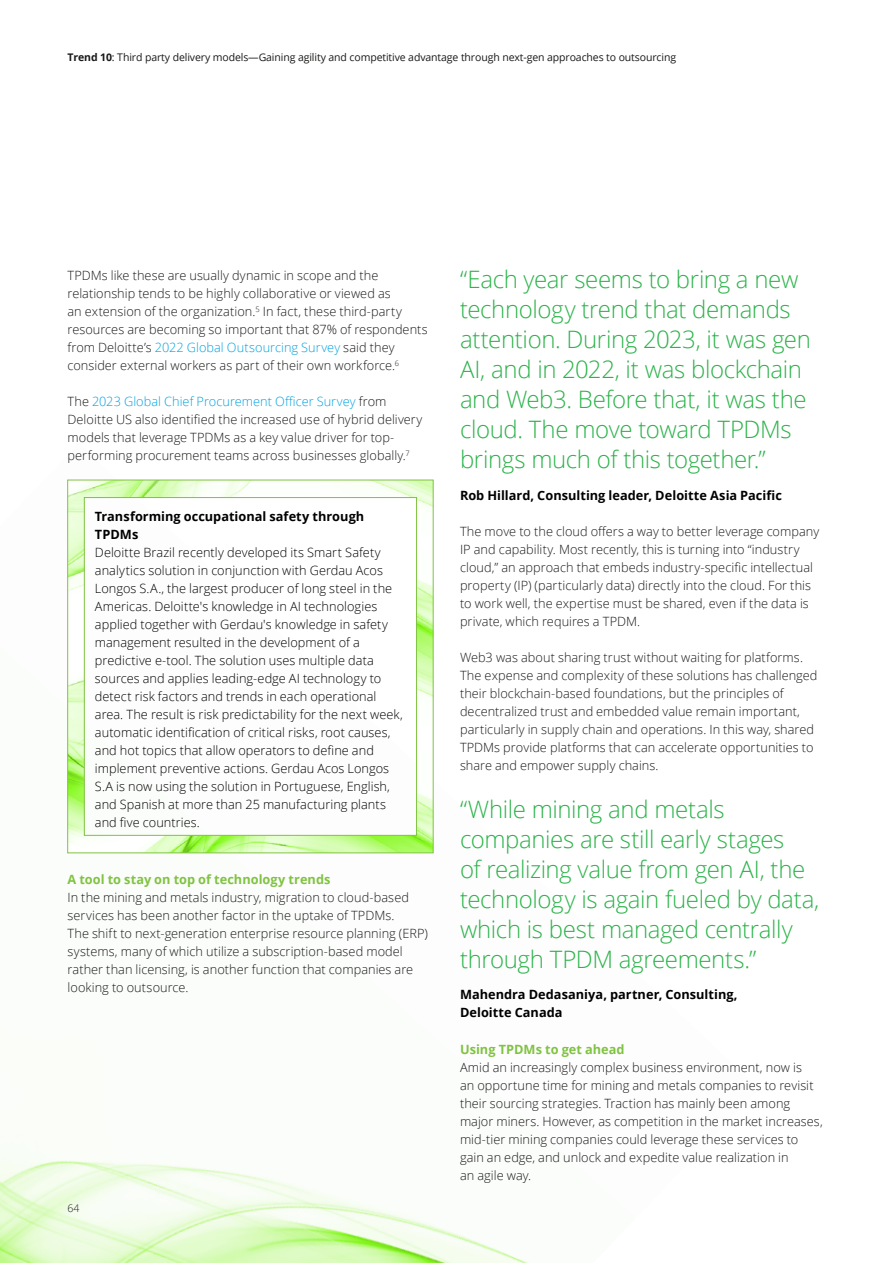
<style>
.page{position:relative;width:893px;height:1263px;background:#fff}
.page>*{position:absolute;margin:0;border:0;box-sizing:border-box;transform-origin:0 0}
.t1{font:300 24px/30px "Open Sans";letter-spacing:-.015em;color:#2cb34a}
.t2{font:300 12.75px/18px "Open Sans";letter-spacing:.005em;color:#191918}
.t3{font:300 12.75px/18px "Open Sans";letter-spacing:.005em;color:#000}
.t4{font:700 12.75px/18px "Open Sans";color:#000}
.t5{font:700 12.75px "Open Sans";letter-spacing:.005em;color:#80c342}
.t6{font:10.5px "Open Sans";letter-spacing:-.01em;color:#191918}
.t7{font:300 10.5px "Open Sans";color:#191918}
.s1{font-weight:700}
.s2{color:#00a2e1}
</style>
<div class="page">
<img style="left:0;top:479px;width:529px;height:784px">
<svg style="left:67px;top:480px;width:367px;height:373px"></svg>
<p class="t6" style="left:68px;top:50px;width:610px"><span class="s1">Trend 10</span>: Third party delivery models—Gaining agility and competitive advantage through next-gen approaches to outsourcing</p>
<p class="t2" style="left:67px;top:266px;width:362px">TPDMs like these are usually dynamic in scope and the relationship tends to be highly collaborative or viewed as<br>an extension of the organization.<sup>5</sup> In fact, these third-party resources are becoming so important that 87% of respondents from Deloitte’s <span class="s2">2022 Global Outsourcing Survey</span> said they consider external workers as part of their own workforce.<sup>6</sup></p>
<p class="t2" style="left:68px;top:392px;width:356px">The <span class="s2">2023 Global Chief Procurement Officer Survey</span> from Deloitte US also identified the increased use of hybrid delivery models that leverage TPDMs as a key value driver for top&shy;performing procurement teams across businesses globally.<sup>7</sup></p>
<p class="t4" style="left:95px;top:507px;width:271px">Transforming occupational safety through<br>TPDMs</p>
<p class="t3" style="left:95px;top:543px;width:309px">Deloitte Brazil recently developed its Smart Safety analytics solution in conjunction with Gerdau Acos Longos S.A., the largest producer of long steel in the Americas. Deloitte's knowledge in AI technologies applied together with Gerdau's knowledge in safety management resulted in the development of a predictive e-tool. The solution uses multiple data sources and applies leading-edge AI technology to detect risk factors and trends in each operational area. The result is risk predictability for the next week, automatic identification of critical risks, root causes, and hot topics that allow operators to define and implement preventive actions. Gerdau Acos Longos S.A is now using the solution in Portuguese, English, and Spanish at more than 25 manufacturing plants and five countries.</p>
<p class="t5" style="left:67px;top:871px;width:265px">A tool to stay on top of technology trends</p>
<p class="t2" style="left:67px;top:888px;width:362px">In the mining and metals industry, migration to cloud-based services has been another factor in the uptake of TPDMs.<br>The shift to next-generation enterprise resource planning (ERP) systems, many of which utilize a subscription-based model rather than licensing, is another function that companies are looking to outsource.</p>
<p class="t7" style="left:68px;top:1201px;width:13px">64</p>
<h1 class="t1" style="left:460px;top:264px;width:352px">“Each year seems to bring a new technology trend that demands attention. During 2023, it was gen<br>AI, and in 2022, it was blockchain and Web3. Before that, it was the cloud. The move toward TPDMs brings much of this together.”</h1>
<p class="t4" style="left:460px;top:486px;width:324px">Rob Hillard, Consulting leader, Deloitte Asia Pacific</p>
<p class="t2" style="left:460px;top:522px;width:361px">The move to the cloud offers a way to better leverage company IP and capability. Most recently, this is turning into “industry cloud,” an approach that embeds industry-specific intellectual property (IP) (particularly data) directly into the cloud. For this to work well, the expertise must be shared, even if the data is private, which requires a TPDM.</p>
<p class="t2" style="left:460px;top:648px;width:359px">Web3 was about sharing trust without waiting for platforms.<br>The expense and complexity of these solutions has challenged their blockchain-based foundations, but the principles of decentralized trust and embedded value remain important, particularly in supply chain and operations. In this way, shared TPDMs provide platforms that can accelerate opportunities to share and empower supply chains.</p>
<h1 class="t1" style="left:460px;top:794px;width:361px">“While mining and metals companies are still early stages<br>of realizing value from gen AI, the technology is again fueled by data, which is best managed centrally through TPDM agreements.”</h1>
<p class="t4" style="left:460px;top:985px;width:279px">Mahendra Dedasaniya, partner, Consulting,<br>Deloitte Canada</p>
<p class="t5" style="left:460px;top:1040px;width:166px">Using TPDMs to get ahead</p>
<p class="t2" style="left:460px;top:1057px;width:364px">Amid an increasingly complex business environment, now is<br>an opportune time for mining and metals companies to revisit their sourcing strategies. Traction has mainly been among major miners. However, as competition in the market increases, mid-tier mining companies could leverage these services to gain an edge, and unlock and expedite value realization in<br>an agile way.</p>
</div>
